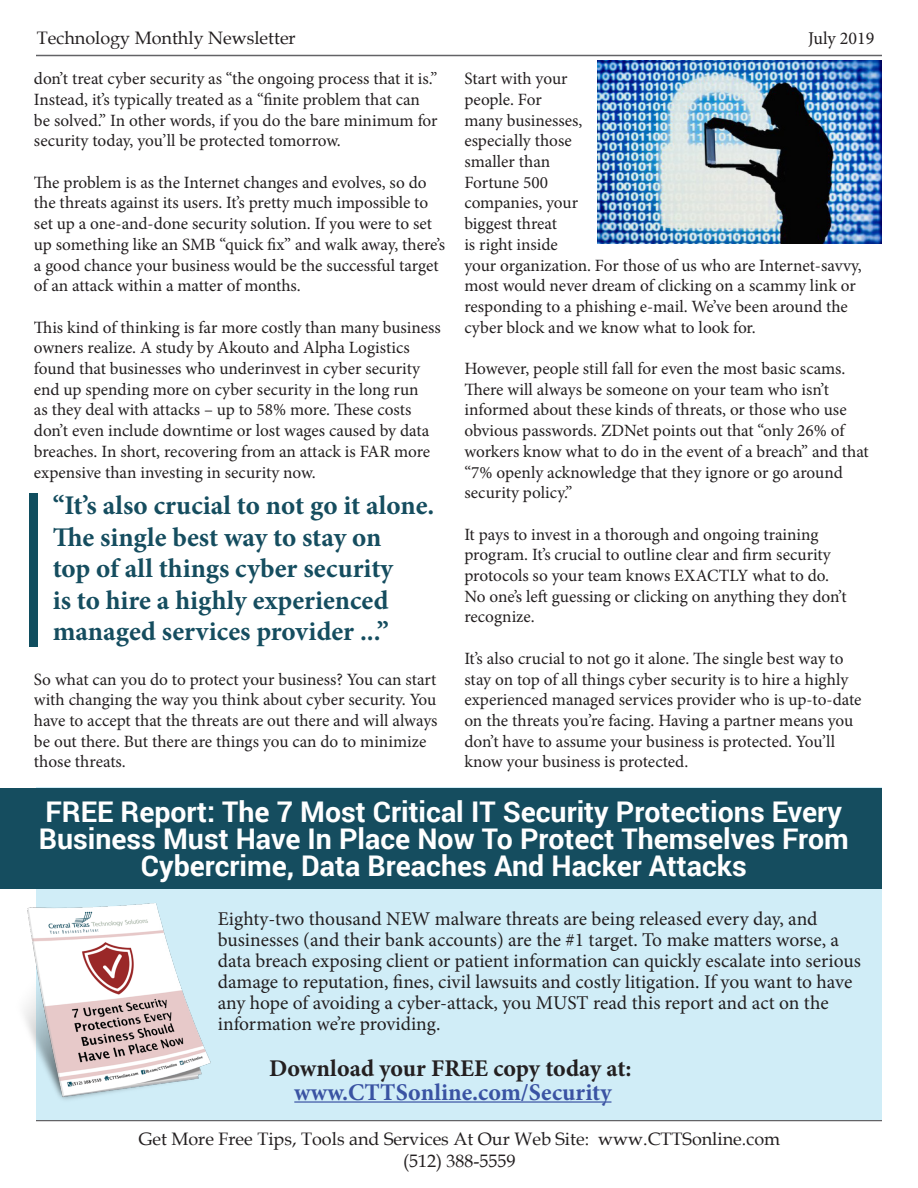
<style>
.page{position:relative;width:918px;height:1188px;background:#fff}
.page>*{position:absolute;margin:0;border:0;box-sizing:border-box;transform-origin:0 0}
.t1{font:700 28.5px/27px "Roboto";color:#fff;text-align:center}
.t2{font:700 27px/31.5px "Minion Pro";color:#154d5f}
.t3{font:700 24px "Minion Pro";color:#231f20}
.t4{font:700 24px "Minion Pro";color:#3a53a3}
.t5{font:19.5px/21px "Minion Pro";letter-spacing:-.005em;color:#231f20}
.t6{font:18px "Book Antiqua";color:#231f20}
.t7{font:18px "Minion Pro";color:#231f20}
.t8{font:17.25px/20.7px "Minion Pro";letter-spacing:-.005em;color:#231f20}
</style>
<div class="page">
<hr style="left:36px;top:1120px;width:846px;height:1px;background:#636366">
<hr style="left:36px;top:55px;width:846px;height:1px;background:#636366">
<div style="left:30px;top:493px;width:8px;height:153px;background:#104e5f"></div>
<div style="left:36px;top:788px;width:846px;height:332px;background:#d0edf7"></div>
<div style="left:0;top:789px;width:882px;height:100px;background:#154d5f"></div>
<hr style="left:294px;top:1101px;width:317px;height:2px;background:#3a53a3">
<img style="left:598px;top:61px;width:284px;height:183px">
<img style="left:24px;top:903px;width:187px;height:197px">
<p class="t6" style="left:37px;top:25px;width:260px">Technology Monthly Newsletter</p>
<p class="t7" style="left:808px;top:26px;width:68px">July 2019</p>
<p class="t8" style="left:34px;top:68px;width:405px">don’t treat cyber security as “the ongoing process that it is.” Instead, it’s typically treated as a “finite problem that can be solved.” In other words, if you do the bare minimum for security today, you’ll be protected tomorrow.</p>
<p class="t8" style="left:34px;top:172px;width:413px">The problem is as the Internet changes and evolves, so do the threats against its users. It’s pretty much impossible to set up a one-and-done security solution. If you were to set up something like an SMB “quick fix” and walk away, there’s a good chance your business would be the successful target of an attack within a matter of months.</p>
<p class="t8" style="left:34px;top:317px;width:408px">This kind of thinking is far more costly than many business owners realize. A study by Akouto and Alpha Logistics found that businesses who underinvest in cyber security end up spending more on cyber security in the long run<br>as they deal with attacks – up to 58% more. These costs don’t even include downtime or lost wages caused by data breaches. In short, recovering from an attack is FAR more expensive than investing in security now.</p>
<p class="t8" style="left:464px;top:68px;width:399px">Start with your<br>people. For<br>many businesses,<br>especially those<br>smaller than<br>Fortune 500<br>companies, your<br>biggest threat<br>is right inside<br>your organization. For those of us who are Internet-savvy, most would never dream of clicking on a scammy link or responding to a phishing e-mail. We’ve been around the cyber block and we know what to look for.</p>
<p class="t8" style="left:464px;top:358px;width:406px">However, people still fall for even the most basic scams.<br>There will always be someone on your team who isn’t informed about these kinds of threats, or those who use obvious passwords. ZDNet points out that “only 26% of workers know what to do in the event of a breach” and that “7% openly acknowledge that they ignore or go around security policy.”</p>
<p class="t8" style="left:464px;top:524px;width:384px">It pays to invest in a thorough and ongoing training program. It’s crucial to outline clear and firm security protocols so your team knows EXACTLY what to do.<br>No one’s left guessing or clicking on anything they don’t recognize.</p>
<p class="t8" style="left:464px;top:648px;width:399px">It’s also crucial to not go it alone. The single best way to stay on top of all things cyber security is to hire a highly experienced managed services provider who is up-to-date on the threats you’re facing. Having a partner means you don’t have to assume your business is protected. You’ll know your business is protected.</p>
<p class="t2" style="left:53px;top:489px;width:383px">“It’s also crucial to not go it alone.<br>The single best way to stay on<br>top of all things cyber security<br>is to hire a highly experienced managed services provider ...”</p>
<p class="t8" style="left:34px;top:669px;width:405px">So what can you do to protect your business? You can start with changing the way you think about cyber security. You have to accept that the threats are out there and will always be out there. But there are things you can do to minimize those threats.</p>
<p class="t1" style="left:39px;top:797px;width:812px">FREE Report: The 7 Most Critical IT Security Protections Every<br>Business Must Have In Place Now To Protect Themselves From<br>Cybercrime, Data Breaches And Hacker Attacks</p>
<p class="t5" style="left:218px;top:908px;width:645px">Eighty-two thousand NEW malware threats are being released every day, and businesses (and their bank accounts) are the #1 target. To make matters worse, a data breach exposing client or patient information can quickly escalate into serious damage to reputation, fines, civil lawsuits and costly litigation. If you want to have any hope of avoiding a cyber-attack, you MUST read this report and act on the information we’re providing.</p>
<p class="t3" style="left:269px;top:1051px;width:364px">Download your FREE copy today at:</p>
<p class="t4" style="left:294px;top:1075px;width:319px">www.CTTSonline.com/Security</p>
<p class="t6" style="left:139px;top:1127px;width:643px">Get More Free Tips, Tools and Services At Our Web Site: www.CTTSonline.com</p>
<p class="t6" style="left:403px;top:1148px;width:114px">(512) 388-5559</p>
</div>
